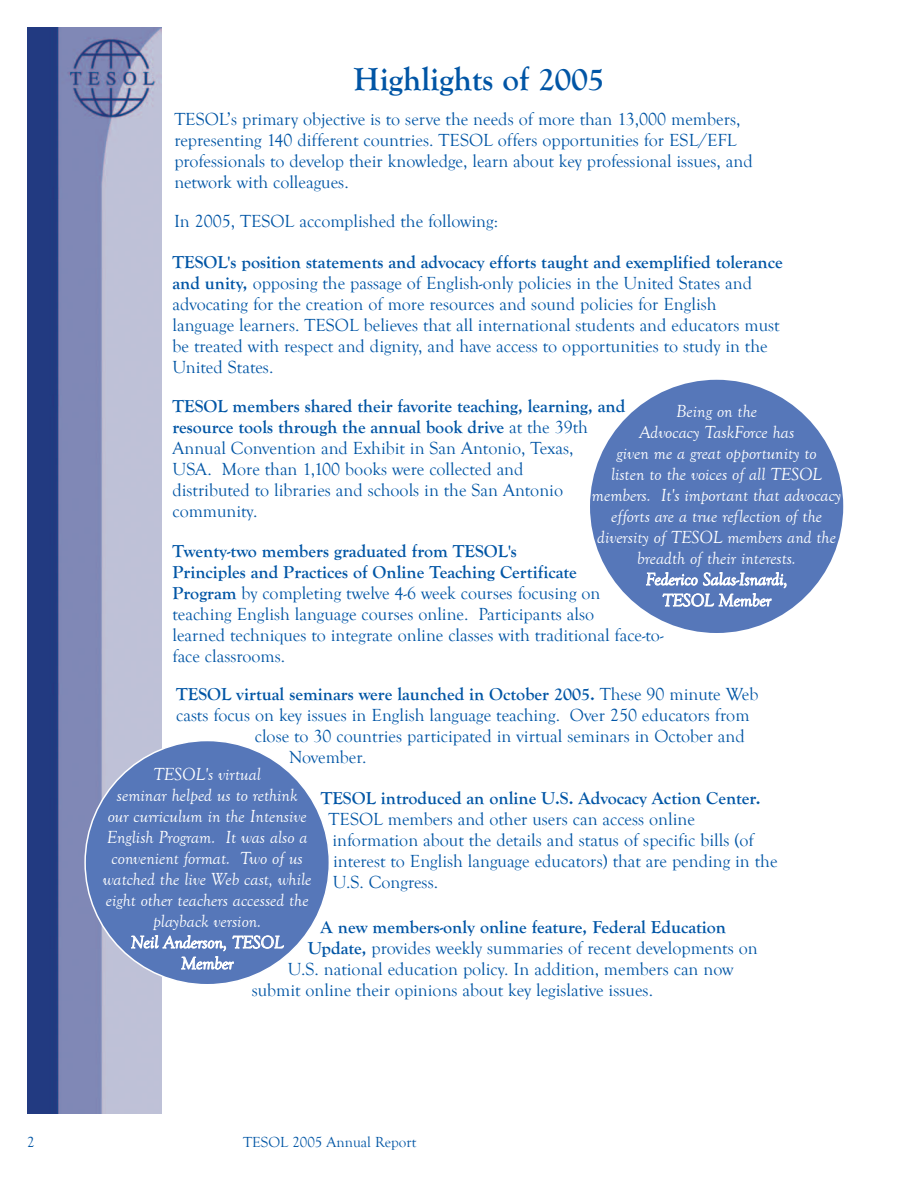
<style>
.page{position:relative;width:918px;height:1188px;background:#fff}
.page>*{position:absolute;margin:0;border:0;box-sizing:border-box;transform-origin:0 0}
.t1{font:700 33px "Goudy Old Style T";color:#0155a5}
.t2{font:18px/21px "Goudy Old Style T";color:#0155a5}
.t3{font:italic 18px/21px "Goudy Old Style T";color:#fff;text-align:center}
.t4{font:700 18px "Goudy Old Style T";color:#0155a5}
.t5{font:15px "Goudy Old Style T";color:#0155a5}
.s1{font-weight:700}
.s2{font-weight:400}
</style>
<div class="page">
<img style="left:27px;top:27px;width:135px;height:1087px">
<div style="left:590px;top:380px;width:253px;height:253px;background:#5677b9;border-radius:50%"></div>
<svg style="left:84px;top:740px;width:245px;height:246px"></svg>
<h1 class="t1" style="left:354px;top:61px;width:252px">Highlights of 2005</h1>
<p class="t2" style="left:174px;top:109px;width:580px">TESOL’s primary objective is to serve the needs of more than 13,000 members, representing 140 different countries. TESOL offers opportunities for ESL/EFL professionals to develop their knowledge, learn about key professional issues, and network with colleagues.</p>
<p class="t2" style="left:174px;top:210px;width:326px">In 2005, TESOL accomplished the following:</p>
<p class="t2" style="left:173px;top:251px;width:612px"><span class="s1">TESOL's position statements and advocacy efforts taught and exemplified tolerance and unity,</span> opposing the passage of English-only policies in the United States and advocating for the creation of more resources and sound policies for English language learners. TESOL believes that all international students and educators must be treated with respect and dignity, and have access to opportunities to study in the United States.</p>
<p class="t2" style="left:173px;top:396px;width:454px"><span class="s1">TESOL members shared their favorite teaching, learning, and resource tools through the annual book drive</span> at the 39th Annual Convention and Exhibit in San Antonio, Texas,<br>USA. More than 1,100 books were collected and<br>distributed to libraries and schools in the San Antonio community.</p>
<p class="t3" style="left:592px;top:401px;width:251px">Being on the<br>Advocacy TaskForce has<br>given me a great opportunity to<br>listen to the voices of all TESOL members. It's important that advocacy efforts are a true reflection of the diversity of TESOL members and the breadth of their interests.<br>Federico Salas-Isnardi,<br>TESOL Member</p>
<p class="t2" style="left:173px;top:541px;width:492px"><span class="s1">Twenty-two members graduated from TESOL's<br>Principles and Practices of Online Teaching Certificate<br>Program</span> by completing twelve 4-6 week courses focusing on teaching English language courses online. Participants also<br>learned techniques to integrate online classes with traditional face-to&shy;face classrooms.</p>
<p class="t4" style="left:176px;top:684px;width:584px">TESOL virtual seminars were launched in October 2005. <span class="s2">These 90 minute Web</span></p>
<p class="t2" style="left:176px;top:705px;width:575px">casts focus on key issues in English language teaching. Over 250 educators from</p>
<p class="t2" style="left:255px;top:726px;width:491px">close to 30 countries participated in virtual seminars in October and</p>
<p class="t2" style="left:289px;top:747px;width:79px">November.</p>
<p class="t4" style="left:321px;top:788px;width:441px">TESOL introduced an online U.S. Advocacy Action Center.</p>
<p class="t2" style="left:329px;top:809px;width:450px">TESOL members and other users can access online information about the details and status of specific bills (of interest to English language educators) that are pending in the U.S. Congress.</p>
<p class="t3" style="left:103px;top:764px;width:210px">TESOL's virtual<br>seminar helped us to rethink<br>our curriculum in the Intensive<br>English Program. It was also a convenient format. Two of us watched the live Web cast, while eight other teachers accessed the playback version.<br>Neil Anderson, TESOL<br>Member</p>
<p class="t4" style="left:321px;top:917px;width:407px">A new members-only online feature, Federal Education</p>
<p class="t2" style="left:308px;top:938px;width:451px"><span class="s1">Update,</span> provides weekly summaries of recent developments on</p>
<p class="t2" style="left:288px;top:959px;width:447px">U.S. national education policy. In addition, members can now</p>
<p class="t2" style="left:252px;top:980px;width:403px">submit online their opinions about key legislative issues.</p>
<p class="t5" style="left:27px;top:1134px;width:9px">2</p>
<p class="t5" style="left:243px;top:1134px;width:175px">TESOL 2005 Annual Report</p>
</div>
